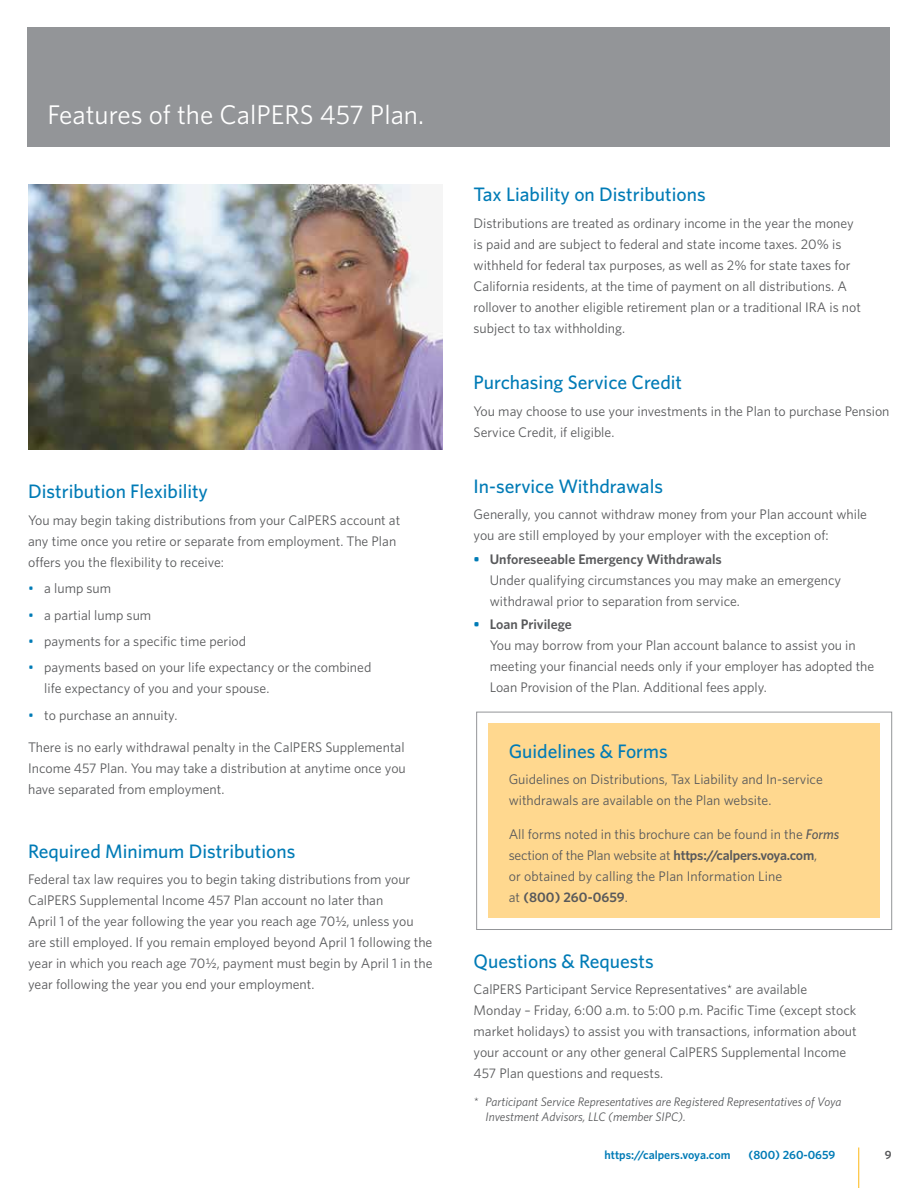
<style>
.page{position:relative;width:918px;height:1188px;background:#fff}
.page>*{position:absolute;margin:0;border:0;box-sizing:border-box;transform-origin:0 0}
.t1{font:27px "Whitney";color:#fff}
.t2{font:500 19.5px "Whitney";color:#007bb6}
.t3{font:13.8px/21px "Whitney";color:#58595b}
.t4{font:italic 12.3px/15px "Whitney";color:#58595b}
.t5{font:600 12px "Whitney";color:#007bb6}
.t6{font:600 12px "Whitney";color:#58595b}
.s1{color:#007bb6}
.s2{font-weight:600;color:#007bb6}
.s3{font-weight:600}
.s4{font-weight:500;font-style:italic}
</style>
<div class="page">
<hr style="left:858px;top:1148px;width:1px;height:40px;background:#fdb714">
<div style="left:27px;top:27px;width:862px;height:120px;background:#939598"></div>
<div style="left:476px;top:712px;width:416px;height:218px;background:#fff;border:1px solid #939598"></div>
<div style="left:488px;top:724px;width:392px;height:194px;background:#ffd88f"></div>
<img style="left:28px;top:185px;width:415px;height:264px">
<h1 class="t1" style="left:48px;top:96px;width:378px">Features of the CalPERS 457 Plan.</h1>
<h2 class="t2" style="left:28px;top:479px;width:181px">Distribution Flexibility</h2>
<p class="t3" style="left:28px;top:509px;width:374px">You may begin taking distributions from your CalPERS account at any time once you retire or separate from employment. The Plan offers you the flexibility to receive:</p>
<p class="t3" style="left:28px;top:578px;width:85px"><span class="s1">•</span> a lump sum</p>
<p class="t3" style="left:28px;top:604px;width:125px"><span class="s1">•</span> a partial lump sum</p>
<p class="t3" style="left:28px;top:630px;width:220px"><span class="s1">•</span> payments for a specific time period</p>
<p class="t3" style="left:44px;top:657px;width:329px;text-indent:-16px"><span class="s1">•</span> payments based on your life expectancy or the combined life expectancy of you and your spouse.</p>
<p class="t3" style="left:28px;top:704px;width:151px"><span class="s1">•</span> to purchase an annuity.</p>
<p class="t3" style="left:28px;top:736px;width:379px;text-align:justify">There is no early withdrawal penalty in the CalPERS Supplemental Income 457 Plan. You may take a distribution at anytime once you have separated from employment.</p>
<h2 class="t2" style="left:28px;top:838px;width:269px">Required Minimum Distributions</h2>
<p class="t3" style="left:28px;top:868px;width:406px">Federal tax law requires you to begin taking distributions from your CalPERS Supplemental Income 457 Plan account no later than<br>April 1 of the year following the year you reach age 70½, unless you are still employed. If you remain employed beyond April 1 following the year in which you reach age 70½, payment must begin by April 1 in the year following the year you end your employment.</p>
<h2 class="t2" style="left:474px;top:182px;width:234px">Tax Liability on Distributions</h2>
<p class="t3" style="left:474px;top:212px;width:389px">Distributions are treated as ordinary income in the year the money is paid and are subject to federal and state income taxes. 20% is withheld for federal tax purposes, as well as 2% for state taxes for California residents, at the time of payment on all distributions. A rollover to another eligible retirement plan or a traditional IRA is not subject to tax withholding.</p>
<h2 class="t2" style="left:474px;top:369px;width:210px">Purchasing Service Credit</h2>
<p class="t3" style="left:474px;top:400px;width:417px">You may choose to use your investments in the Plan to purchase Pension<br>Service Credit, if eligible.</p>
<h2 class="t2" style="left:474px;top:473px;width:191px">In-service Withdrawals</h2>
<p class="t3" style="left:474px;top:504px;width:395px">Generally, you cannot withdraw money from your Plan account while you are still employed by your employer with the exception of:</p>
<p class="t3" style="left:490px;top:548px;width:353px;text-indent:-16px"><span class="s2">•</span> <span class="s3">Unforeseeable Emergency Withdrawals<br></span>Under qualifying circumstances you may make an emergency withdrawal prior to separation from service.</p>
<p class="t3" style="left:490px;top:613px;width:386px;text-indent:-16px"><span class="s2">•</span> <span class="s3">Loan Privilege<br></span>You may borrow from your Plan account balance to assist you in meeting your financial needs only if your employer has adopted the Loan Provision of the Plan. Additional fees apply.</p>
<h2 class="t2" style="left:509px;top:738px;width:161px">Guidelines &amp; Forms</h2>
<p class="t3" style="left:509px;top:768px;width:316px">Guidelines on Distributions, Tax Liability and In-service withdrawals are available on the Plan website.</p>
<p class="t3" style="left:509px;top:823px;width:332px">All forms noted in this brochure can be found in the <span class="s4">Forms </span>section of the Plan website at <span class="s3">https://calpers.voya.com</span>,<br>or obtained by calling the Plan Information Line<br>at <span class="s3">(800) 260-0659</span>.</p>
<h2 class="t2" style="left:474px;top:948px;width:182px">Questions &amp; Requests</h2>
<p class="t3" style="left:474px;top:978px;width:385px">CalPERS Participant Service Representatives* are available Monday – Friday, 6:00 a.m. to 5:00 p.m. Pacific Time (except stock market holidays) to assist you with transactions, information about your account or any other general CalPERS Supplemental Income 457 Plan questions and requests.</p>
<p class="t4" style="left:486px;top:1094px;width:357px;text-indent:-12px">* Participant Service Representatives are Registered Representatives of Voya<br>Investment Advisors, LLC (member SIPC).</p>
<p class="t5" style="left:605px;top:1146px;width:127px">https://calpers.voya.com</p>
<p class="t5" style="left:748px;top:1146px;width:88px">(800) 260-0659</p>
<p class="t6" style="left:885px;top:1146px;width:8px">9</p>
</div>
